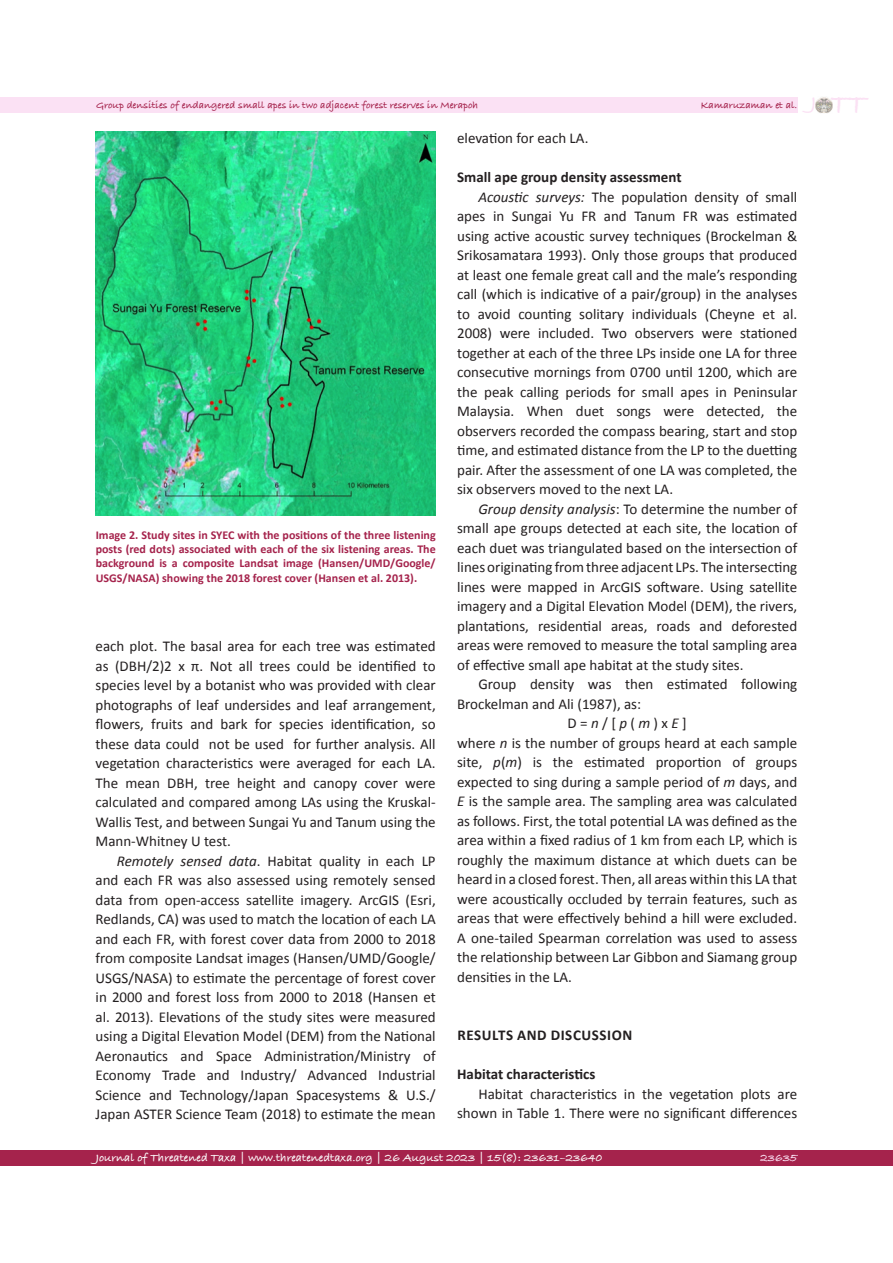
<style>
.page{position:relative;width:893px;height:1263px;background:#fff}
.page>*{position:absolute;margin:0;border:0;box-sizing:border-box;transform-origin:0 0}
.t1{font:700 28.95px "Bradley Hand ITCTT";color:#fbe1f4}
.Normal__Web{font:15px/19.5px "Calibri";color:#231f20;text-align:justify}
.Normal__Web-2{font:700 15px "Calibri";color:#231f20}
.Normal__Web-3{font:700 15px "Calibri";letter-spacing:.04em;color:#231f20}
.t2{font:700 12px/14.4px "Calibri";color:#a5234c;text-align:justify}
.t3{font:700 12px "Bradley Hand ITCTT";color:#fff}
.t4{font:700 12px "Bradley Hand ITCTT";color:#fbe1f4}
.t5{font:700 10.5px "Bradley Hand ITCTT";color:#a5234c}
.s1{font-family:"Calibri 2"}
.s2{font-style:italic}
.s3{font-family:"Calibri Italic 2"}
</style>
<div class="page">
<div style="left:0;top:97px;width:797px;height:16px;background:#fbe1f4"></div>
<div style="left:0;top:1150px;width:893px;height:16px;background:#a5234c"></div>
<img style="left:815px;top:97px;width:17px;height:16px">
<img style="left:96px;top:132px;width:340px;height:384px">
<h1 class="t1" style="left:811px;top:82px;width:57px"><sup>J</sup> TT</h1>
<p class="t5" style="left:96px;top:97px;width:383px">Group densities of endangered small apes in two adjacent forest reserves in Merapoh</p>
<p class="t5" style="left:701px;top:97px;width:98px">Kamaruzaman et al.</p>
<p class="t2" style="left:96px;top:527px;width:342px">Image 2. Study sites in SYEC with the positions of the three listening posts (red dots) associated with each of the six listening areas. The background is a composite Landsat image (Hansen/UMD/Google/ USGS/NASA) showing the 2018 forest cover (Hansen et al. 2013).</p>
<p class="Normal__Web" style="left:96px;top:636px;width:342px">each plot. The basal area for each tree was estimated as (DBH/2)2 x π. Not all trees could be identified to species level by a botanist who was provided with clear <span class="s1">photographs of leaf undersides and leaf arrangement, </span>flowers, fruits and bark for species identification, so these data could not be used for further analysis. All vegetation characteristics were averaged for each LA.<br>The mean DBH, tree height and canopy cover were calculated and compared among LAs using the Kruskal-Wallis Test, and between Sungai Yu and Tanum using the Mann-Whitney U test.</p>
<p class="Normal__Web" style="left:96px;top:851px;width:342px;text-indent:21px"><span class="s2">Remotely sensed data</span>. Habitat quality in each LP and each FR was also assessed using remotely sensed data from open-access satellite imagery. ArcGIS (Esri, Redlands, CA) was used to match the location of each LA and each FR, with forest cover data from 2000 to 2018 from composite Landsat images (Hansen/UMD/Google/ USGS/NASA) to estimate the percentage of forest cover <span class="s1">in 2000 and forest loss from 2000 to 2018 (Hansen et </span>al. 2013). Elevations of the study sites were measured using a Digital Elevation Model (DEM) from the National Aeronautics and Space Administration/Ministry of Economy Trade and Industry/ Advanced Industrial Science and Technology/Japan Spacesystems &amp; U.S./ Japan ASTER Science Team (2018) to estimate the mean</p>
<p class="Normal__Web" style="left:457px;top:128px;width:133px">elevation for each LA.</p>
<p class="Normal__Web-2" style="left:457px;top:167px;width:226px">Small ape group density assessment</p>
<p class="Normal__Web" style="left:457px;top:187px;width:342px;text-indent:21px"><span class="s3">Acoustic surveys:</span> The population density of small apes in Sungai Yu FR and Tanum FR was estimated using active acoustic survey techniques (Brockelman &amp; Srikosamatara 1993). Only those groups that produced at least one female great call and the male’s responding call (which is indicative of a pair/group) in the analyses to avoid counting solitary individuals (Cheyne et al.<br>2008) were included. Two observers were stationed together at each of the three LPs inside one LA for three consecutive mornings from 0700 until 1200, which are the peak calling periods for small apes in Peninsular Malaysia. When duet songs were detected, the observers recorded the compass bearing, start and stop time, and estimated distance from the LP to the duetting pair. After the assessment of one LA was completed, the six observers moved to the next LA.</p>
<p class="Normal__Web" style="left:457px;top:499px;width:342px;text-indent:21px"><span class="s2">Group density analysis</span><span class="s1">: To determine the number of </span>small ape groups detected at each site, the location of each duet was triangulated based on the intersection of lines originating from three adjacent LPs. The intersecting lines were mapped in ArcGIS software. Using satellite imagery and a Digital Elevation Model (DEM), the rivers, plantations, residential areas, roads and deforested <span class="s1">areas were removed to measure the total sampling area </span>of effective small ape habitat at the study sites.</p>
<p class="Normal__Web" style="left:457px;top:674px;width:342px;text-indent:21px">Group density was then estimated following<br>Brockelman and Ali (1987), as:</p>
<p class="Normal__Web" style="left:568px;top:713px;width:121px">D = <span class="s2">n</span> / [ <span class="s2">p</span> <span class="s1">(</span><span class="s2">m</span> <span class="s1">)</span>x<span class="s2">E</span> <span class="s1">]</span></p>
<p class="Normal__Web" style="left:457px;top:733px;width:342px"><span class="s1">where</span> <span class="s2">n</span> is the number of groups heard at each sample <span class="s1">site,</span> <span class="s2">p</span><span class="s1">(</span><span class="s2">m</span>) is the estimated proportion of groups expected to sing during a sample period of <span class="s2">m</span> <span class="s1">days, and </span><span class="s2">E</span> is the sample area. The sampling area was calculated as follows. First, the total potential LA was defined as the area within a fixed radius of 1 km from each LP, which is roughly the maximum distance at which duets can be heard in a closed forest. Then, all areas within this LA that were acoustically occluded by terrain features, such as areas that were effectively behind a hill were excluded.<br>A one-tailed Spearman correlation was used to assess the relationship between Lar Gibbon and Siamang group densities in the LA.</p>
<p class="Normal__Web-3" style="left:457px;top:1025px;width:177px">RESULTS AND DISCUSSION</p>
<p class="Normal__Web-2" style="left:457px;top:1064px;width:140px">Habitat characteristics</p>
<p class="Normal__Web" style="left:457px;top:1084px;width:342px;text-align:right">Habitat characteristics in the vegetation plots are shown in Table 1. There were no significant differences</p>
<p class="t3" style="left:96px;top:1149px;width:508px">Journal of Threatened Taxa | www.threatenedtaxa.org | 26 August 2023 | 15(8): 23631–23640</p>
<p class="t4" style="left:760px;top:1149px;width:38px">23635</p>
</div>
